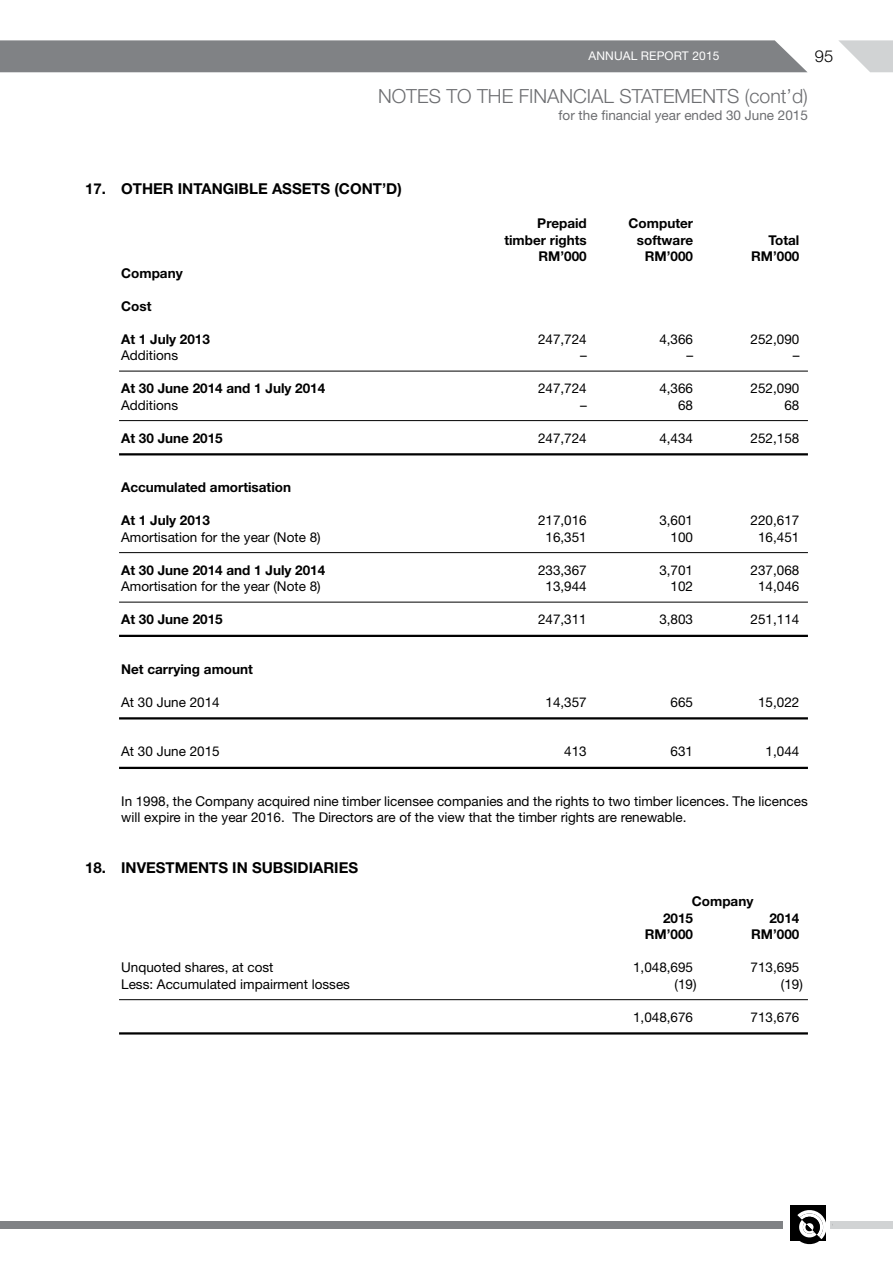
<style>
.page{position:relative;width:893px;height:1263px;background:#fff}
.page>*{position:absolute;margin:0;border:0;box-sizing:border-box;transform-origin:0 0}
.t1{font:300 19.5px "Helvetica Neue LT Std";color:#6d6e71}
.t2{font:300 16.5px "Helvetica Neue LT Std";color:#000}
.t3{font:700 15px "Helvetica Neue LT Std";color:#000}
.t4{font:13.5px/16.5px "Helvetica Neue LT Std";color:#000}
.t5{font:700 13.5px/16.5px "Helvetica Neue LT Std";color:#000}
.t6{font:13.5px "Helvetica Neue LT Std";color:#6d6e71}
.t7{font:12px "Helvetica Neue LT Std";letter-spacing:.01em;color:#fff}
</style>
<div class="page">
<svg style="left:838px;top:40px;width:55px;height:32px"></svg>
<div style="left:0;top:40px;width:807px;height:32px;background:#808285"></div>
<div style="left:831px;top:1222px;width:62px;height:7px;background:#d1d3d4"></div>
<div style="left:790px;top:1205px;width:35px;height:36px;background:#000"></div>
<svg style="left:797px;top:1208px;width:29px;height:36px"></svg>
<div style="left:0;top:1222px;width:783px;height:7px;background:#808285"></div>
<hr style="left:119px;top:371px;width:689px;height:1px;background:#000">
<hr style="left:119px;top:420px;width:689px;height:1px;background:#000">
<hr style="left:119px;top:453px;width:689px;height:2px;background:#000">
<hr style="left:119px;top:552px;width:689px;height:1px;background:#000">
<hr style="left:119px;top:602px;width:689px;height:1px;background:#000">
<hr style="left:119px;top:635px;width:689px;height:2px;background:#000">
<hr style="left:119px;top:717px;width:689px;height:2px;background:#000">
<hr style="left:119px;top:767px;width:689px;height:2px;background:#000">
<hr style="left:119px;top:999px;width:689px;height:1px;background:#000">
<hr style="left:119px;top:1032px;width:689px;height:2px;background:#000">
<p class="t7" style="left:588px;top:48px;width:132px">ANNUAL REPORT 2015</p>
<p class="t2" style="left:815px;top:46px;width:20px">95</p>
<h1 class="t1" style="left:378px;top:84px;width:431px">NOTES TO THE FINAN CIAL STATEMENTS (CONT’D)</h1>
<p class="t6" style="left:559px;top:107px;width:251px">for the financial year ended 30 June 2015</p>
<p class="t3" style="left:85px;top:179px;width:34px">17. Oth</p>
<p class="t3" style="left:153px;top:179px;width:250px">er intangible assets (cont’d)</p>
<p class="t5" style="left:537px;top:215px;width:77px">Prepaid C</p>
<p class="t5" style="left:639px;top:215px;width:56px">omputer</p>
<p class="t5" style="left:504px;top:231px;width:84px">timber rights</p>
<p class="t5" style="left:637px;top:231px;width:58px">software</p>
<p class="t5" style="left:768px;top:231px;width:32px">Total</p>
<p class="t5" style="left:548px;top:248px;width:74px">M’000 R</p>
<p class="t5" style="left:655px;top:248px;width:74px">M’000 R</p>
<p class="t5" style="left:761px;top:248px;width:40px">M’000</p>
<p class="t5" style="left:121px;top:264px;width:63px">Company</p>
<p class="t5" style="left:121px;top:297px;width:32px">Cost</p>
<p class="t5" style="left:121px;top:330px;width:90px">At 1 July 2013</p>
<p class="t4" style="left:538px;top:330px;width:50px">247,724</p>
<p class="t4" style="left:659px;top:330px;width:35px">4,366</p>
<p class="t4" style="left:751px;top:330px;width:50px">252,090</p>
<p class="t4" style="left:121px;top:347px;width:59px">Additions</p>
<p class="t4" style="left:580px;top:347px;width:8px">–</p>
<p class="t4" style="left:686px;top:347px;width:8px">–</p>
<p class="t4" style="left:793px;top:347px;width:8px">–</p>
<p class="t5" style="left:121px;top:380px;width:206px">At 30 June 2014 and 1 July 2014</p>
<p class="t4" style="left:538px;top:380px;width:50px">247,724</p>
<p class="t4" style="left:659px;top:380px;width:35px">4,366</p>
<p class="t4" style="left:751px;top:380px;width:50px">252,090</p>
<p class="t4" style="left:121px;top:396px;width:59px">Additions</p>
<p class="t4" style="left:580px;top:396px;width:8px">–</p>
<p class="t4" style="left:678px;top:396px;width:17px">68</p>
<p class="t4" style="left:784px;top:396px;width:17px">68</p>
<p class="t5" style="left:121px;top:429px;width:103px">At 30 June 2015</p>
<p class="t4" style="left:538px;top:429px;width:50px">247,724</p>
<p class="t4" style="left:659px;top:429px;width:35px">4,434</p>
<p class="t4" style="left:751px;top:429px;width:50px">252,158</p>
<p class="t5" style="left:121px;top:479px;width:171px">Accumulated amortisation</p>
<p class="t5" style="left:121px;top:512px;width:90px">At 1 July 2013</p>
<p class="t4" style="left:538px;top:512px;width:50px">217,016</p>
<p class="t4" style="left:659px;top:512px;width:35px">3,601</p>
<p class="t4" style="left:751px;top:512px;width:50px">220,617</p>
<p class="t4" style="left:121px;top:528px;width:201px">Amortisation for the year (Note 8)</p>
<p class="t4" style="left:545px;top:528px;width:43px">16,351</p>
<p class="t4" style="left:671px;top:528px;width:24px">100</p>
<p class="t4" style="left:758px;top:528px;width:43px">16,451</p>
<p class="t5" style="left:121px;top:561px;width:206px">At 30 June 2014 and 1 July 2014</p>
<p class="t4" style="left:538px;top:561px;width:50px">233,367</p>
<p class="t4" style="left:659px;top:561px;width:35px">3,701</p>
<p class="t4" style="left:751px;top:561px;width:50px">237,068</p>
<p class="t4" style="left:121px;top:578px;width:201px">Amortisation for the year (Note 8)</p>
<p class="t4" style="left:545px;top:578px;width:43px">13,944</p>
<p class="t4" style="left:671px;top:578px;width:24px">102</p>
<p class="t4" style="left:758px;top:578px;width:43px">14,046</p>
<p class="t5" style="left:121px;top:611px;width:103px">At 30 June 2015</p>
<p class="t4" style="left:538px;top:611px;width:50px">247,311</p>
<p class="t4" style="left:659px;top:611px;width:35px">3,803</p>
<p class="t4" style="left:751px;top:611px;width:50px">251,114</p>
<p class="t5" style="left:121px;top:660px;width:133px">Net carrying amount</p>
<p class="t4" style="left:121px;top:693px;width:100px">At 30 June 2014</p>
<p class="t4" style="left:545px;top:693px;width:43px">14,357</p>
<p class="t4" style="left:671px;top:693px;width:24px">665</p>
<p class="t4" style="left:758px;top:693px;width:43px">15,022</p>
<p class="t4" style="left:121px;top:743px;width:100px">At 30 June 2015</p>
<p class="t4" style="left:564px;top:743px;width:24px">413</p>
<p class="t4" style="left:671px;top:743px;width:24px">631</p>
<p class="t4" style="left:766px;top:743px;width:35px">1,044</p>
<p class="t4" style="left:121px;top:792px;width:688px">In 1998, the Company acquired nine timber licensee companies and the rights to two timber licences. The licences will expire in the year 2016. The Directors are of the view that the timber rights are renewable.</p>
<p class="t3" style="left:85px;top:858px;width:83px">18. Investm</p>
<p class="t3" style="left:188px;top:858px;width:74px">ents in subsidi</p>
<p class="t3" style="left:313px;top:858px;width:45px">aries</p>
<p class="t5" style="left:663px;top:893px;width:92px;text-indent:29px">Company<br>2015</p>
<p class="t5" style="left:769px;top:909px;width:32px">2014</p>
<p class="t5" style="left:655px;top:926px;width:74px">M’000 R</p>
<p class="t5" style="left:761px;top:926px;width:40px">M’000</p>
<p class="t4" style="left:121px;top:959px;width:154px">Unquoted shares, at cost</p>
<p class="t4" style="left:633px;top:959px;width:62px">1,048,695</p>
<p class="t4" style="left:751px;top:959px;width:50px">713,695</p>
<p class="t4" style="left:121px;top:975px;width:230px">Less: Accumulated impairment losses</p>
<p class="t4" style="left:675px;top:975px;width:24px">(19)</p>
<p class="t4" style="left:781px;top:975px;width:24px">(19)</p>
<p class="t4" style="left:633px;top:1008px;width:62px">1,048,676</p>
<p class="t4" style="left:751px;top:1008px;width:50px">713,676</p>
</div>
